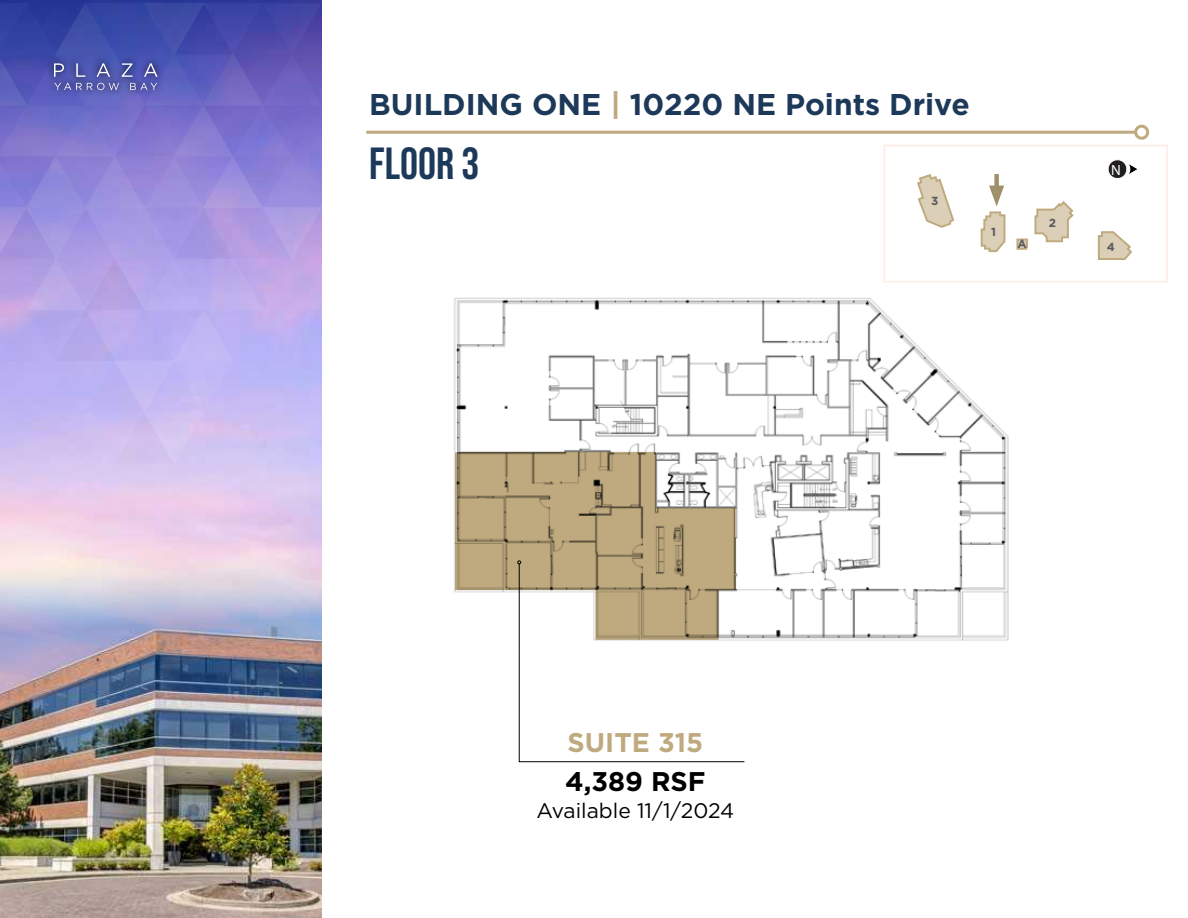
<style>
.page{position:relative;width:1188px;height:918px;background:#fff}
.page>*{position:absolute;margin:0;border:0;box-sizing:border-box;transform-origin:0 0}
.t1{font:45px "Bebas Neue";color:#1c3959}
.t2{font:700 30px "Gotham";color:#1d3959}
.t3{font:700 27px "Gotham";color:#bfaa7f}
.t4{font:700 27px "Gotham";color:#000}
.t5{font:21px "Gotham";color:#000}
.t6{font:700 14.7px "Gill Sans Std";color:#fff}
.t7{font:700 11.7px "Gotham";color:#58595b}
.s1{color:#bfaa7f}
</style>
<div class="page">
<img style="left:454px;top:267px;width:638px;height:374px">
<img style="left:0;top:0;width:322px;height:918px">
<hr style="left:366px;top:131px;width:770px;height:3px;background:#bfaa7f">
<div style="left:1134px;top:125px;width:15px;height:15px;border:3px solid #bfaa7f;border-radius:50%"></div>
<svg style="left:1097px;top:231px;width:35px;height:29px"></svg>
<svg style="left:917px;top:174px;width:38px;height:54px"></svg>
<svg style="left:1108px;top:159px;width:29px;height:20px"></svg>
<svg style="left:1016px;top:201px;width:58px;height:49px"></svg>
<div style="left:994px;top:174px;width:5px;height:20px;background:#a0906c"></div>
<svg style="left:980px;top:186px;width:26px;height:67px"></svg>
<div style="left:884px;top:145px;width:284px;height:137px;border:2px solid #feebe2"></div>
<svg style="left:518px;top:563px;width:227px;height:199px"></svg>
<svg style="left:0;top:3px;width:322px;height:461px;background:#978ed9"></svg>
<svg style="left:455px;top:452px;width:281px;height:188px;fill:#bfaa7f"></svg>
<p class="t2" style="left:369px;top:85px;width:602px">BUILDING ONE <span class="s1">|</span> 10220 NE Points Drive</p>
<h1 class="t1" style="left:369px;top:138px;width:112px">FLOOR 3</h1>
<p class="t7" style="left:931px;top:194px;width:9px">3</p>
<p class="t7" style="left:991px;top:224px;width:6px">1</p>
<p class="t7" style="left:1018px;top:237px;width:11px">A</p>
<p class="t7" style="left:1049px;top:216px;width:9px">2</p>
<p class="t6" style="left:1111px;top:161px;width:11px">N</p>
<p class="t7" style="left:1107px;top:240px;width:10px">4</p>
<p class="t3" style="left:568px;top:724px;width:137px">SUITE 315</p>
<p class="t4" style="left:565px;top:763px;width:142px">4,389 RSF</p>
<p class="t5" style="left:536px;top:797px;width:199px">Available 11/1/2024</p>
</div>
